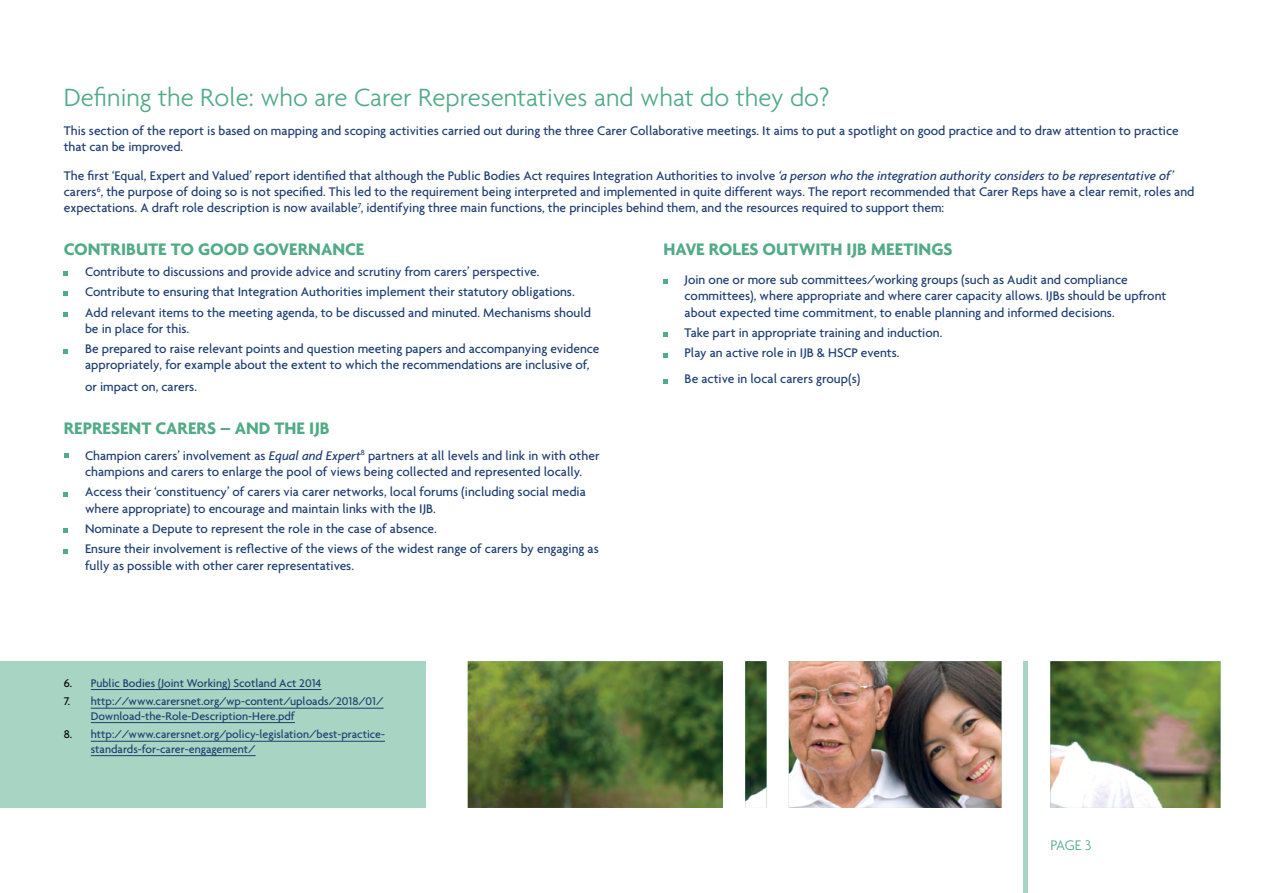
<style>
.page{position:relative;width:1263px;height:893px;background:#fff}
.page>*{position:absolute;margin:0;border:0;box-sizing:border-box;transform-origin:0 0}
.t1{font:300 27px "Agenda";color:#51ab87}
.t2{font:700 18px "Agenda";color:#51ab87}
.t3{font:300 15px "Agenda";color:#51ab87}
.t4{font:500 13.5px/16.2px "Agenda";color:#1d3d71}
.t5{font:500 12px/14.4px "Agenda";color:#1d3d71}
.s1{font-style:italic}
.s2{color:#000}
</style>
<div class="page">
<div style="left:0;top:661px;width:425px;height:147px;background:#a8d5c3"></div>
<img style="left:468px;top:661px;width:752px;height:147px">
<hr style="left:1024px;top:661px;width:4px;height:232px;background:#a8d5c3">
<svg style="left:64px;top:271px;width:4px;height:5px"></svg>
<svg style="left:64px;top:292px;width:4px;height:4px"></svg>
<svg style="left:64px;top:312px;width:4px;height:4px"></svg>
<svg style="left:64px;top:349px;width:4px;height:4px"></svg>
<svg style="left:64px;top:453px;width:4px;height:4px"></svg>
<svg style="left:64px;top:492px;width:4px;height:4px"></svg>
<svg style="left:64px;top:529px;width:4px;height:4px"></svg>
<svg style="left:64px;top:549px;width:4px;height:4px"></svg>
<svg style="left:663px;top:280px;width:5px;height:4px"></svg>
<svg style="left:663px;top:333px;width:5px;height:4px"></svg>
<svg style="left:663px;top:353px;width:5px;height:4px"></svg>
<svg style="left:663px;top:379px;width:5px;height:4px"></svg>
<hr style="left:91px;top:689px;width:231px;height:1px;background:#1d3d71">
<hr style="left:91px;top:708px;width:293px;height:1px;background:#1d3d71">
<hr style="left:91px;top:722px;width:204px;height:1px;background:#1d3d71">
<hr style="left:91px;top:741px;width:294px;height:1px;background:#1d3d71">
<hr style="left:91px;top:755px;width:165px;height:1px;background:#1d3d71">
<h1 class="t1" style="left:64px;top:81px;width:767px">Defining the Role: who are Carer Representatives and what do they do?</h1>
<p class="t4" style="left:64px;top:122px;width:1116px">This section of the report is based on mapping and scoping activities carried out during the three Carer Collaborative meetings. It aims to put a spotlight on good practice and to draw attention to practice that can be improved.</p>
<p class="t4" style="left:64px;top:167px;width:1132px">The first ‘Equal, Expert and Valued’ report identified that although the Public Bodies Act requires Integration Authorities to involve <span class="s1">‘a person who the integration authority considers to be representative of’ </span>carers<sup>6</sup>, the purpose of doing so is not specified. This led to the requirement being interpreted and implemented in quite different ways. The report recommended that Carer Reps have a clear remit, roles and expectations. A draft role description is now available<sup>7</sup>, identifying three main functions, the principles behind them, and the resources required to support them:</p>
<h2 class="t2" style="left:64px;top:238px;width:302px">CONTRIBUTE TO GOOD GOVERNANCE</h2>
<p class="t4" style="left:85px;top:261px;width:507px;line-height:20.4px">Contribute to discussions and provide advice and scrutiny from carers’ perspective.<br>Contribute to ensuring that Integration Authorities implement their statutory obligations.<br>Add relevant items to the meeting agenda, to be discussed and minuted. Mechanisms should</p>
<p class="t4" style="left:85px;top:318px;width:516px;line-height:20.4px">be in place for this.<br>Be prepared to raise relevant points and question meeting papers and accompanying evidence</p>
<p class="t4" style="left:85px;top:354px;width:506px;line-height:21.6px">appropriately, for example about the extent to which the recommendations are inclusive of, or impact on, carers.</p>
<h2 class="t2" style="left:64px;top:417px;width:267px">REPRESENT CARERS – AND THE IJB</h2>
<p class="t4" style="left:85px;top:447px;width:516px">Champion carers’ involvement as <span class="s1">Equal and Expert</span><sup>8</sup> partners at all levels and link in with other champions and carers to enlarge the pool of views being collected and represented locally.</p>
<p class="t4" style="left:85px;top:484px;width:502px">Access their ‘constituency’ of carers via carer networks, local forums (including social media where appropriate) to encourage and maintain links with the IJB.</p>
<p class="t4" style="left:85px;top:518px;width:515px;line-height:20.4px">Nominate a Depute to represent the role in the case of absence.<br>Ensure their involvement is reflective of the views of the widest range of carers by engaging as</p>
<p class="t4" style="left:85px;top:557px;width:270px">fully as possible with other carer representatives.</p>
<h2 class="t2" style="left:663px;top:238px;width:291px">HAVE ROLES OUTWITH IJB MEETINGS</h2>
<p class="t4" style="left:685px;top:271px;width:483px">Join one or more sub committees/working groups (such as Audit and compliance committees), where appropriate and where carer capacity allows. IJBs should be upfront about expected time commitment, to enable planning and informed decisions.</p>
<p class="t4" style="left:685px;top:322px;width:259px;line-height:20.4px">Take part in appropriate training and induction.<br>Play an active role in IJB &amp; HSCP events.</p>
<p class="t4" style="left:685px;top:370px;width:177px">Be active in local carers group(s)</p>
<p class="t5" style="left:64px;top:675px;width:259px"><span class="s2">6.</span> Public Bodies (Joint Working) Scotland Act 2014</p>
<p class="t5" style="left:91px;top:694px;width:294px;text-indent:-27px"><span class="s2">7.</span> http://www.carersnet.org/wp-content/uploads/2018/01/<br>Download-the-Role-Description-Here.pdf</p>
<p class="t5" style="left:91px;top:727px;width:296px;text-indent:-27px"><span class="s2">8.</span> http://www.carersnet.org/policy-legislation/best-practice&shy;standards-for-carer-engagement/</p>
<p class="t3" style="left:1050px;top:837px;width:43px">PAGE 3</p>
</div>
